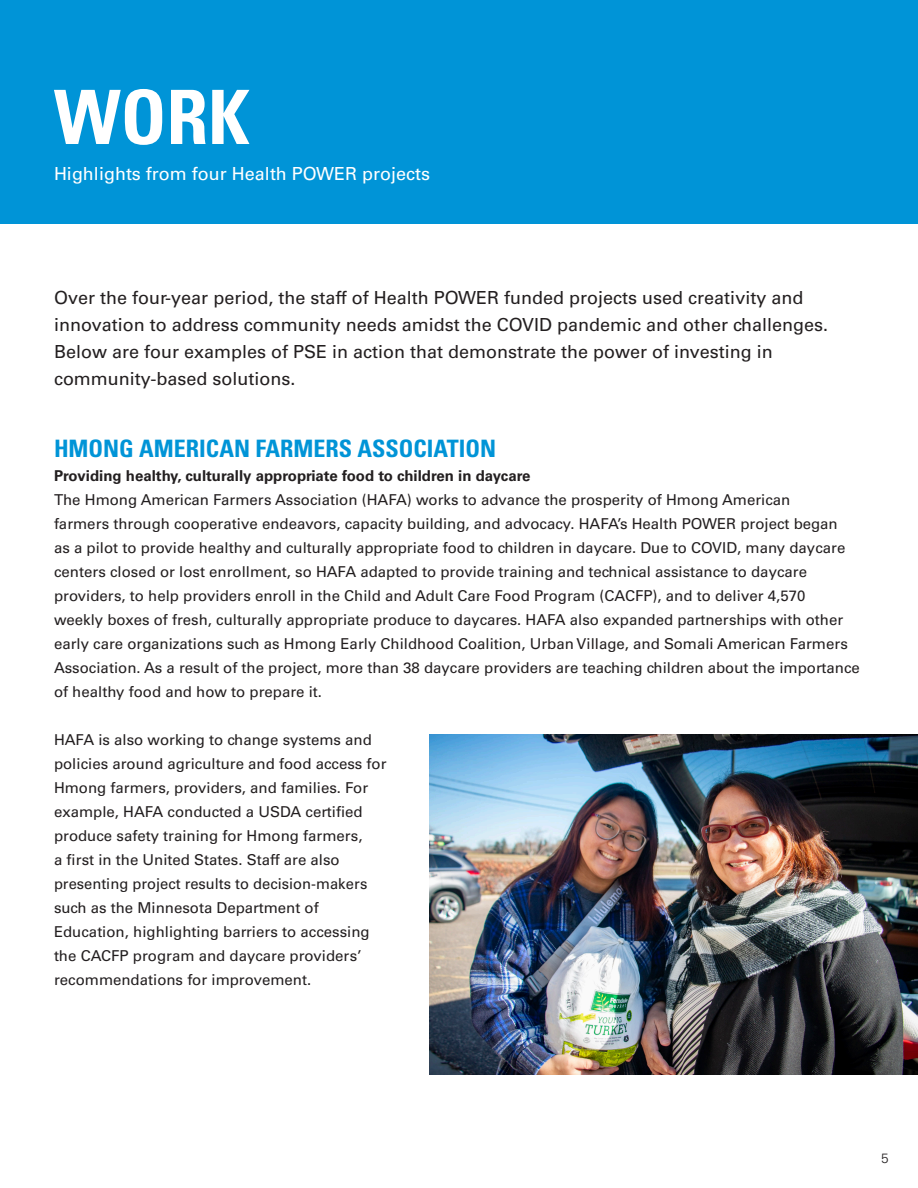
<style>
.page{position:relative;width:918px;height:1188px;background:#fff}
.page>*{position:absolute;margin:0;border:0;box-sizing:border-box;transform-origin:0 0}
.t1{font:700 condensed 75px "Univers";color:#fff}
.t2{font:700 condensed 24px "Univers";color:#0094d7}
.t3{font:18px/27px "Univers LT Std";color:#231f20}
.t4{font:18px "Univers LT Std";color:#fff}
.t5{font:15px/24px "Univers LT Std";color:#231f20}
.t6{font:700 15px "Univers LT Std";color:#231f20}
.t7{font:300 13.5px "Univers";color:#231f20}
</style>
<div class="page">
<div style="left:0;top:0;width:918px;height:224px;background:#0094d7"></div>
<img style="left:429px;top:734px;width:489px;height:340px">
<p class="t1" style="left:54px;top:71px;width:197px">WORK</p>
<p class="t4" style="left:54px;top:163px;width:378px">Highlights from four Health POWER projects</p>
<p class="t3" style="left:54px;top:284px;width:776px">Over the four-year period, the staff of Health POWER funded projects used creativity and innovation to address community needs amidst the COVID pandemic and other challenges.<br>Below are four examples of PSE in action that demonstrate the power of investing in community-based solutions.</p>
<p class="t2" style="left:54px;top:433px;width:444px">HMONG AMERICAN FARMERS ASSOCIATION</p>
<p class="t6" style="left:54px;top:466px;width:478px">Providing healthy, culturally appropriate food to children in daycare</p>
<p class="t5" style="left:54px;top:487px;width:807px">The Hmong American Farmers Association (HAFA) works to advance the prosperity of Hmong American<br>farmers through cooperative endeavors, capacity building, and advocacy. HAFA’s Health POWER project began<br>as a pilot to provide healthy and culturally appropriate food to children in daycare. Due to COVID, many daycare centers closed or lost enrollment, so HAFA adapted to provide training and technical assistance to daycare providers, to help providers enroll in the Child and Adult Care Food Program (CACFP), and to deliver 4,570<br>weekly boxes of fresh, culturally appropriate produce to daycares. HAFA also expanded partnerships with other early care organizations such as Hmong Early Childhood Coalition, Urban Village, and Somali American Farmers Association. As a result of the project, more than 38 daycare providers are teaching children about the importance of healthy food and how to prepare it.</p>
<p class="t5" style="left:54px;top:727px;width:334px">HAFA is also working to change systems and policies around agriculture and food access for Hmong farmers, providers, and families. For example, HAFA conducted a USDA certified produce safety training for Hmong farmers,<br>a first in the United States. Staff are also presenting project results to decision-makers such as the Minnesota Department of Education, highlighting barriers to accessing the CACFP program and daycare providers’ recommendations for improvement.</p>
<p class="t7" style="left:881px;top:1150px;width:9px">5</p>
</div>
